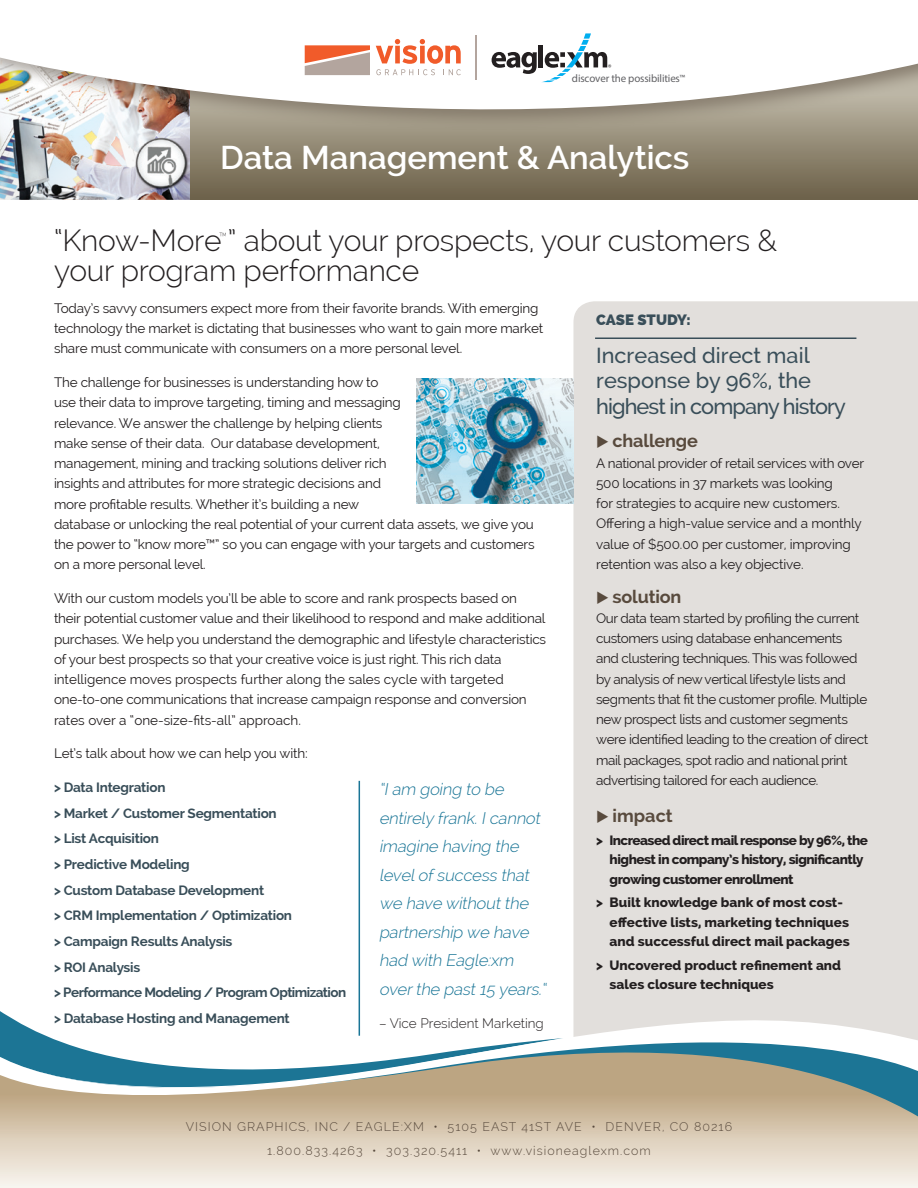
<style>
.page{position:relative;width:918px;height:1188px;background:#fff}
.page>*{position:absolute;margin:0;border:0;box-sizing:border-box;transform-origin:0 0}
.t1{font:600 33px "Raleway";color:#fff}
.t2{font:300 30px "Raleway";letter-spacing:-.01em;color:#231f20}
.t3{font:500 21.75px/25.5px "Raleway";color:#394e59}
.body{font:700 18px "Raleway";letter-spacing:-.01em;color:#584a3d}
.result_1st_bullet{font:700 18px "Raleway";color:#584a3d}
.t4{font:italic 300 16.5px/28.5px "Raleway";color:#197596}
.t5{font:800 15px "Raleway";color:#394e59}
.bullet_description{font:13.5px/20.2px "Raleway";letter-spacing:-.015em;color:#231f20}
.body-2{font:13.5px/20.2px "Raleway";letter-spacing:-.03em;color:#231f20}
.body-3{font:13.5px/20.2px "Raleway";letter-spacing:-.01em;color:#231f20}
.bullet_description-2{font:700 13.5px "Raleway";letter-spacing:-.015em;color:#394e59}
.result_1st_bullet-2{font:800 13.5px/19.5px "Raleway";color:#231f20}
.result_1st_bullet-3{font:800 13.5px/19.5px "Raleway";letter-spacing:-.035em;color:#231f20}
.bullet_description-3{font:700 13.5px "Raleway";letter-spacing:-.04em;color:#394e59}
.t6{font:300 13.5px "Raleway";color:#231f20}
.t7{font:100 13.05px "Raleway";color:#231f20}
.t8{font:300 12.3px "Raleway";letter-spacing:.085em;color:#584a3d}
.t9{font:10.95px "Myriad Pro";letter-spacing:-.015em;color:#616164}
.s1{font-size:9.15px}
</style>
<div class="page">
<div style="left:573px;top:301px;width:345px;height:703px;background:#e2dfdc"></div>
<svg style="left:0;top:1127px;width:918px;height:61px;background:#e7ddcf"></svg>
<div style="left:0;top:1122px;width:918px;height:5px;background:#d3c2a8"></div>
<svg style="left:0;top:1004px;width:918px;height:118px"></svg>
<div style="left:176px;top:25px;width:742px;height:174px;background:#756a53"></div>
<img style="left:0;top:174px;width:190px;height:25px">
<svg style="left:0;top:25px;width:918px;height:149px"></svg>
<hr style="left:595px;top:338px;width:261px;height:1px;background:#394e59">
<img style="left:417px;top:378px;width:156px;height:125px">
<hr style="left:359px;top:781px;width:1px;height:255px;background:#197596">
<div style="left:295px;top:24px;width:399px;height:69px;background:#fff"></div>
<svg style="left:376px;top:39px;width:85px;height:36px"></svg>
<svg style="left:305px;top:45px;width:65px;height:30px;background:#d1927c"></svg>
<hr style="left:475px;top:35px;width:2px;height:44px;background:#b3a59e">
<svg style="left:492px;top:33px;width:119px;height:49px"></svg>
<p class="t9" style="left:572px;top:72px;width:115px">discover the possibilities<span class="s1">™</span></p>
<p class="t1" style="left:220px;top:139px;width:471px">Data Management &amp; Analytics</p>
<p class="t2" style="left:54px;top:223px;width:725px">“Know-More ” about your prospects, your customers &amp;</p>
<p class="t7" style="left:219px;top:230px;width:10px">™</p>
<p class="t2" style="left:54px;top:253px;width:367px">your program performance</p>
<p class="bullet_description" style="left:54px;top:298px;width:491px">Today’s savvy consumers expect more from their favorite brands. With emerging technology the market is dictating that businesses who want to gain more market share must communicate with consumers on a more personal level.</p>
<p class="bullet_description" style="left:54px;top:372px;width:482px">The challenge for businesses is understanding how to<br>use their data to improve targeting, timing and messaging<br>relevance. We answer the challenge by helping clients<br>make sense of their data. Our database development,<br>management, mining and tracking solutions deliver rich<br>insights and attributes for more strategic decisions and<br>more profitable results. Whether it’s building a new<br>database or unlocking the real potential of your current data assets, we give you the power to “know more™” so you can engage with your targets and customers on a more personal level.</p>
<p class="bullet_description" style="left:54px;top:588px;width:494px">With our custom models you’ll be able to score and rank prospects based on their potential customer value and their likelihood to respond and make additional purchases. We help you understand the demographic and lifestyle characteristics of your best prospects so that your creative voice is just right. This rich data intelligence moves prospects further along the sales cycle with targeted one-to-one communications that increase campaign response and conversion rates over a “one-size-fits-all” approach.</p>
<p class="bullet_description" style="left:54px;top:744px;width:255px">Let’s talk about how we can help you with:</p>
<p class="bullet_description-2" style="left:54px;top:780px;width:113px">&gt; Data Integration</p>
<p class="bullet_description-2" style="left:54px;top:805px;width:224px">&gt; Market / Customer Segmentation</p>
<p class="bullet_description-2" style="left:54px;top:831px;width:107px">&gt; List Acquisition</p>
<p class="bullet_description-2" style="left:54px;top:857px;width:137px">&gt; Predictive Modeling</p>
<p class="bullet_description-2" style="left:54px;top:882px;width:212px">&gt; Custom Database Development</p>
<p class="bullet_description-2" style="left:54px;top:908px;width:240px">&gt; CRM Implementation / Optimization</p>
<p class="bullet_description-2" style="left:54px;top:934px;width:180px">&gt; Campaign Results Analysis</p>
<p class="bullet_description-2" style="left:54px;top:959px;width:88px">&gt; ROI Analysis</p>
<p class="bullet_description-3" style="left:54px;top:985px;width:294px">&gt; Performance Modeling / Program Optimization</p>
<p class="bullet_description-2" style="left:54px;top:1011px;width:237px">&gt; Database Hosting and Management</p>
<p class="t4" style="left:379px;top:775px;width:172px">“Iam going to be entirely frank.Icannot imagine having the levelofsuccess that we have withoutthe partnership we have had with Eagle:xm overthe past15 years.“</p>
<p class="t6" style="left:379px;top:1015px;width:166px">– Vice President Marketing</p>
<p class="t5" style="left:596px;top:311px;width:96px">CASE STUDY:</p>
<p class="t3" style="left:596px;top:342px;width:251px">Increased direct mail response by 96%, the highest in company history</p>
<p class="body" style="left:596px;top:431px;width:103px">◆ challenge</p>
<p class="body-3" style="left:596px;top:453px;width:270px">A national provider of retail services with over 500 locations in 37 markets was looking<br>for strategies to acquire new customers.<br>Offering a high-value service and a monthly value of $500.00 per customer, improving retention was also a key objective.</p>
<p class="body" style="left:596px;top:586px;width:87px">◆ solution</p>
<p class="body-2" style="left:596px;top:608px;width:274px">Our data team started by profiling the current customers using database enhancements and clustering techniques. This was followed by analysis of new vertical lifestyle lists and segments that fit the customer profile. Multiple new prospect lists and customer segments were identified leading to the creation of direct mail packages, spot radio and national print advertising tailored for each audience.</p>
<p class="result_1st_bullet" style="left:596px;top:806px;width:78px">◆ impact</p>
<p class="result_1st_bullet-3" style="left:610px;top:830px;width:260px;text-indent:-14px">&gt; Increased direct mail response by 96%, the highest in company’s history, significantly growing customer enrollment</p>
<p class="result_1st_bullet-2" style="left:610px;top:893px;width:242px;text-indent:-14px">&gt; Built knowledge bank of most cost&shy;effective lists, marketing techniques and successful direct mail packages</p>
<p class="result_1st_bullet-2" style="left:610px;top:955px;width:233px;text-indent:-14px">&gt; Uncovered product refinement and sales closure techniques</p>
<p class="t8" style="left:186px;top:1120px;width:548px">VISION GRAPHICS, INC / EAGLE:XM • 5105 EAST 41ST AVE • DENVER, CO 80216</p>
<p class="t8" style="left:267px;top:1144px;width:385px">1.800.833.4263 • 303.320.5411 • www.visioneaglexm.com</p>
</div>
